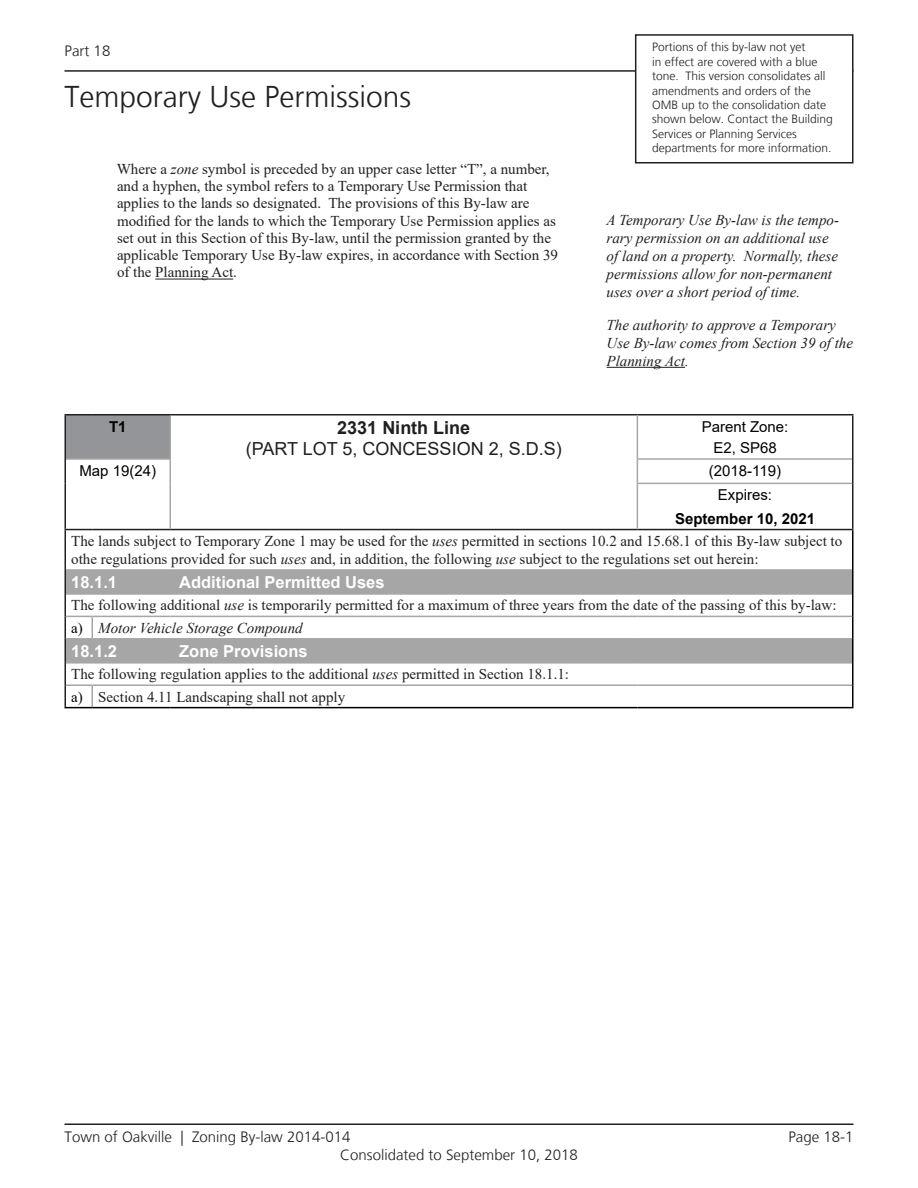
<style>
.page{position:relative;width:918px;height:1188px;background:#fff}
.page>*{position:absolute;margin:0;border:0;box-sizing:border-box;transform-origin:0 0}
.t1{font:300 30px "Frutiger";color:#231f20}
.t2{font:18px "Arial";color:#231f20}
.t3{font:700 18px "Arial";color:#231f20}
.t4{font:700 16.5px "Arial";color:#fff}
.Text{font:15px/17.2px "Times New Roman";color:#231f20}
.Sidenote_text{font:italic 15px/18px "Times New Roman";color:#231f20}
.t5{font:300 15px/18px "Frutiger";color:#231f20}
.t6{font:15px "Arial";color:#000}
.SPs-BodyCentre{font:15px "Times New Roman";color:#231f20}
.SPs-BodyCentre-2{font:italic 15px "Times New Roman";color:#231f20}
.t7{font:700 15px "Arial";color:#000}
.t8{font:15px "Times New Roman";color:#000}
.t9{font:300 12px/14.4px "Frutiger";color:#231f20}
.s1{font-style:italic}
</style>
<div class="page">
<hr style="left:64px;top:70px;width:790px;height:2px;background:#231f20">
<hr style="left:64px;top:1124px;width:790px;height:1px;background:#231f20">
<div style="left:636px;top:35px;width:217px;height:128px;background:#fff"></div>
<div style="left:635px;top:34px;width:219px;height:130px;border:2px solid #231f20"></div>
<hr style="left:155px;top:279px;width:78px;height:1px;background:#231f20">
<hr style="left:607px;top:367px;width:78px;height:1px;background:#231f20">
<div style="left:65px;top:415px;width:105px;height:44px;background:#939598"></div>
<svg style="left:66px;top:571px;width:786px;height:91px;fill:#a6a6a6"></svg>
<hr style="left:66px;top:638px;width:26px;height:2px;background:#a6a6a6">
<hr style="left:92px;top:638px;width:78px;height:2px;background:#a6a6a6">
<hr style="left:170px;top:638px;width:467px;height:2px;background:#a6a6a6">
<hr style="left:637px;top:638px;width:215px;height:2px;background:#a6a6a6">
<hr style="left:64px;top:414px;width:28px;height:2px;background:#231f20">
<hr style="left:64px;top:416px;width:2px;height:43px;background:#231f20">
<hr style="left:92px;top:414px;width:78px;height:2px;background:#231f20">
<hr style="left:66px;top:593px;width:26px;height:2px;background:#a6a6a6">
<hr style="left:92px;top:593px;width:78px;height:2px;background:#a6a6a6">
<hr style="left:170px;top:593px;width:467px;height:2px;background:#a6a6a6">
<hr style="left:637px;top:593px;width:215px;height:2px;background:#a6a6a6">
<hr style="left:92px;top:616px;width:78px;height:1px;background:#a6a6a6">
<svg style="left:66px;top:616px;width:27px;height:22px"></svg>
<hr style="left:170px;top:616px;width:467px;height:1px;background:#a6a6a6">
<hr style="left:637px;top:616px;width:215px;height:1px;background:#a6a6a6">
<hr style="left:66px;top:662px;width:26px;height:2px;background:#a6a6a6">
<hr style="left:92px;top:662px;width:78px;height:2px;background:#a6a6a6">
<hr style="left:170px;top:662px;width:467px;height:2px;background:#a6a6a6">
<hr style="left:637px;top:662px;width:215px;height:2px;background:#a6a6a6">
<hr style="left:66px;top:684px;width:26px;height:2px;background:#a6a6a6">
<hr style="left:92px;top:684px;width:78px;height:2px;background:#a6a6a6">
<hr style="left:170px;top:684px;width:467px;height:2px;background:#a6a6a6">
<hr style="left:637px;top:684px;width:215px;height:2px;background:#a6a6a6">
<hr style="left:170px;top:414px;width:467px;height:2px;background:#231f20">
<hr style="left:170px;top:529px;width:467px;height:1px;background:#231f20">
<hr style="left:66px;top:569px;width:26px;height:2px;background:#a6a6a6">
<hr style="left:92px;top:569px;width:78px;height:2px;background:#a6a6a6">
<hr style="left:170px;top:569px;width:467px;height:2px;background:#a6a6a6">
<hr style="left:637px;top:569px;width:215px;height:2px;background:#a6a6a6">
<hr style="left:637px;top:414px;width:217px;height:2px;background:#231f20">
<hr style="left:637px;top:483px;width:215px;height:1px;background:#a6a6a6">
<hr style="left:64px;top:459px;width:2px;height:24px;background:#231f20">
<hr style="left:64px;top:483px;width:2px;height:46px;background:#231f20">
<svg style="left:64px;top:529px;width:28px;height:1px"></svg>
<hr style="left:92px;top:529px;width:78px;height:1px;background:#231f20">
<hr style="left:852px;top:530px;width:2px;height:40px;background:#000">
<hr style="left:852px;top:570px;width:2px;height:24px;background:#000">
<hr style="left:852px;top:594px;width:2px;height:22px;background:#000">
<hr style="left:852px;top:616px;width:2px;height:23px;background:#000">
<hr style="left:852px;top:639px;width:2px;height:24px;background:#000">
<hr style="left:852px;top:663px;width:2px;height:22px;background:#000">
<hr style="left:852px;top:685px;width:2px;height:22px;background:#000">
<svg style="left:64px;top:686px;width:29px;height:22px"></svg>
<hr style="left:92px;top:707px;width:78px;height:1px;background:#000">
<hr style="left:170px;top:707px;width:467px;height:1px;background:#000">
<hr style="left:637px;top:707px;width:217px;height:1px;background:#000">
<hr style="left:637px;top:529px;width:217px;height:1px;background:#231f20">
<hr style="left:64px;top:530px;width:2px;height:40px;background:#231f20">
<hr style="left:64px;top:570px;width:2px;height:24px;background:#231f20">
<hr style="left:64px;top:594px;width:2px;height:22px;background:#231f20">
<hr style="left:64px;top:616px;width:2px;height:23px;background:#231f20">
<hr style="left:64px;top:639px;width:2px;height:24px;background:#231f20">
<hr style="left:64px;top:663px;width:2px;height:22px;background:#231f20">
<hr style="left:64px;top:685px;width:2px;height:22px;background:#231f20">
<hr style="left:170px;top:416px;width:1px;height:42px;background:#a6a6a6">
<hr style="left:637px;top:416px;width:1px;height:42px;background:#a6a6a6">
<hr style="left:66px;top:458px;width:26px;height:2px;background:#a6a6a6">
<hr style="left:92px;top:458px;width:79px;height:2px;background:#a6a6a6">
<svg style="left:170px;top:460px;width:1px;height:23px"></svg>
<hr style="left:170px;top:483px;width:1px;height:46px;background:#a6a6a6">
<hr style="left:637px;top:458px;width:215px;height:2px;background:#a6a6a6">
<svg style="left:637px;top:460px;width:1px;height:23px"></svg>
<hr style="left:637px;top:484px;width:1px;height:45px;background:#a6a6a6">
<hr style="left:852px;top:416px;width:2px;height:43px;background:#231f20">
<hr style="left:852px;top:459px;width:2px;height:24px;background:#231f20">
<hr style="left:852px;top:483px;width:2px;height:46px;background:#231f20">
<p class="t5" style="left:64px;top:42px;width:47px">Part 18</p>
<h1 class="t1" style="left:64px;top:80px;width:348px">Temporary Use Permissions</h1>
<p class="Text" style="left:117px;top:160px;width:443px">Where a <span class="s1">zone</span> symbol is preceded by an upper case letter “T”, a number, and a hyphen, the symbol refers to a Temporary Use Permission that applies to the lands so designated. The provisions of this By-law are modified for the lands to which the Temporary Use Permission applies as set out in this Section of this By-law, until the permission granted by the applicable Temporary Use By-law expires, in accordance with Section 39 of the Planning Act.</p>
<p class="t7" style="left:109px;top:416px;width:19px">T1</p>
<p class="t3" style="left:337px;top:415px;width:135px">2331 Ninth Line</p>
<p class="t2" style="left:246px;top:437px;width:317px">(PART LOT 5, CONCESSION 2, S.D.S)</p>
<p class="t9" style="left:652px;top:40px;width:182px">Portions of this by-law not yet<br>in effect are covered with a blue tone. This version consolidates all amendments and orders of the<br>OMB up to the consolidation date shown below. Contact the Building<br>Services or Planning Services departments for more information.</p>
<p class="Sidenote_text" style="left:607px;top:210px;width:234px">A Temporary Use By-law is the tempo&shy;rary permission on an additional use of land on a property. Normally, these permissions allow for non-permanent uses over a short period of time.</p>
<p class="Sidenote_text" style="left:607px;top:315px;width:248px">The authority to approve a Temporary<br>Use By-law comes from Section 39 of the<br>Planning Act.</p>
<p class="t6" style="left:702px;top:416px;width:88px">Parent Zone:</p>
<p class="t6" style="left:713px;top:437px;width:65px">E2, SP68</p>
<p class="t6" style="left:79px;top:460px;width:78px">Map 19(24)</p>
<p class="t6" style="left:709px;top:460px;width:74px">(2018-119)</p>
<p class="t6" style="left:718px;top:485px;width:56px">Expires:</p>
<p class="t7" style="left:675px;top:508px;width:142px">September 10, 2021</p>
<p class="Text" style="left:71px;top:531px;width:773px;line-height:18px">The lands subject to Temporary Zone 1 may be used for the <span class="s1">uses</span> permitted in sections 10.2 and 15.68.1 of this By-law subject to othe regulations provided for such <span class="s1">uses</span> and, in addition, the following <span class="s1">use</span> subject to the regulations set out herein:</p>
<p class="t4" style="left:71px;top:571px;width:47px">18.1.1</p>
<p class="t4" style="left:179px;top:571px;width:207px">Additional Permitted Uses</p>
<p class="Text" style="left:71px;top:596px;width:767px">The following additional <span class="s1">use</span> is temporarily permitted for a maximum of three years from the date of the passing of this by-law:</p>
<p class="t8" style="left:71px;top:617px;width:13px">a)</p>
<p class="SPs-BodyCentre-2" style="left:98px;top:617px;width:206px">Motor Vehicle Storage Compound</p>
<p class="t4" style="left:71px;top:639px;width:47px">18.1.2</p>
<p class="t4" style="left:179px;top:639px;width:130px">Zone Provisions</p>
<p class="Text" style="left:71px;top:665px;width:499px">The following regulation applies to the additional <span class="s1">uses</span> permitted in Section 18.1.1:</p>
<p class="t8" style="left:71px;top:686px;width:13px">a)</p>
<p class="SPs-BodyCentre" style="left:98px;top:686px;width:248px">Section 4.11 Landscaping shall not apply</p>
<p class="t5" style="left:340px;top:1128px;width:239px;text-indent:-276px">Town of Oakville | Zoning By-law 2014-014<br>Consolidated to September 10, 2018</p>
<p class="t5" style="left:788px;top:1128px;width:67px">Page 18-1</p>
</div>
